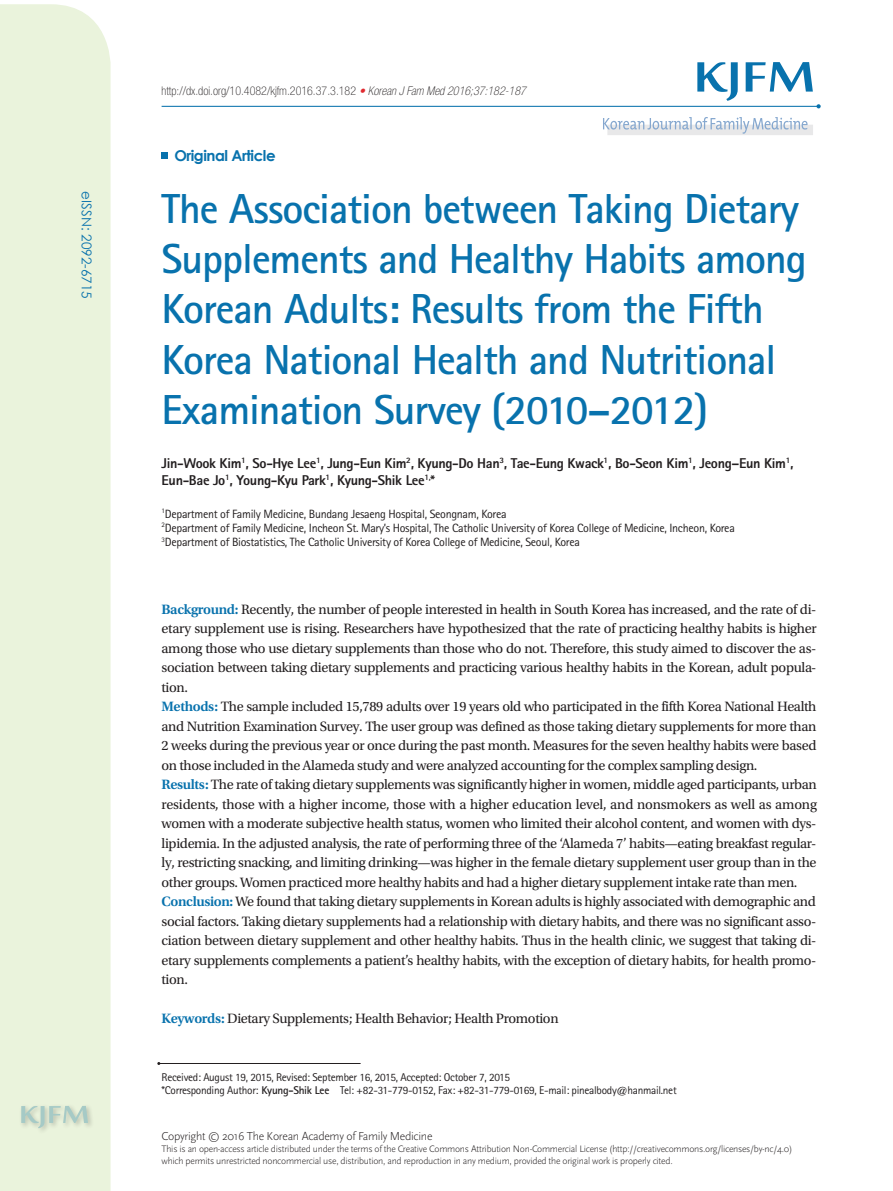
<style>
.page{position:relative;width:893px;height:1191px;background:#fff}
.page>*{position:absolute;margin:0;border:0;box-sizing:border-box;transform-origin:0 0}
.제목{font:700 42px/50.4px "Rotis Sans Serif Std";letter-spacing:-.025em;color:#0872ad}
.t1{font:700 15px "Century Gothic";letter-spacing:-.03em;color:#0872ad}
.영문초록{font:14.25px/19.5px "Utopia Std";letter-spacing:-.025em;color:#231f20;text-align:justify}
.저자{font:800 14.25px/17.1px "Rotis Sans Serif Std";letter-spacing:-.025em;color:#231f20}
.t2{font:13.5px "Century Gothic";color:#0872ad}
.소속{font:12px/14.4px "Rotis Sans Serif Std";letter-spacing:-.025em;color:#231f20}
.DOI_단락{font:100 condensed 12px "Helvetica Neue LT Std";color:#231f20}
.t3{font:300 12px "Scala Sans";letter-spacing:-.025em;color:#231f20}
.교신주소{font:11.25px "Rotis Sans Serif Std";letter-spacing:-.025em;color:#231f20}
.t4{font:300 9.75px/11.7px "Scala Sans";letter-spacing:-.025em;color:#231f20}
.s1{font-style:italic;color:#e02a30}
.s2{font-style:italic}
.s3{font-weight:600;color:#0872ad}
.s4{font-weight:700}
</style>
<div class="page">
<div style="left:0;top:4px;width:111px;height:1187px;background:#eaf3dc"></div>
<hr style="left:162px;top:106px;width:657px;height:1px;background:#0872ad">
<svg style="left:697px;top:62px;width:124px;height:46px"></svg>
<div style="left:607px;top:125px;width:206px;height:10px;background:#e8e8e9"></div>
<svg style="left:603px;top:117px;width:204px;height:17px"></svg>
<div style="left:19px;top:1103px;width:76px;height:31px;background:#231f20;opacity:.75"></div>
<svg style="left:21px;top:1106px;width:67px;height:22px"></svg>
<hr style="left:159px;top:1063px;width:202px;height:1px;background:#231f20">
<div style="left:162px;top:152px;width:6px;height:7px;background:#0872ad"></div>
<p class="t2" style="left:96px;top:191px;width:109px;rotate:90deg">eISSN: 2092-6715</p>
<p class="DOI_단락" style="left:162px;top:84px;width:366px">http://dx.doi.org/10.4082/kjfm.2016.37.3.182 <span class="s1">•</span> <span class="s2">Korean J Fam Med 2016;37:182-187</span></p>
<p class="t1" style="left:174px;top:144px;width:103px">Original Article</p>
<p class="제목" style="left:162px;top:182px;width:647px">The Association between Taking Dietary Supplements and Healthy Habits among Korean Adults: Results from the Fifth Korea National Health and Nutritional Examination Survey (2010–2012)</p>
<p class="저자" style="left:162px;top:455px;width:633px">Jin-Wook Kim<sup>1</sup>, So-Hye Lee<sup>1</sup>, Jung-Eun Kim<sup>2</sup>, Kyung-Do Han<sup>3</sup>, Tae-Eung Kwack<sup>1</sup>, Bo-Seon Kim<sup>1</sup>, Jeong–Eun Kim<sup>1</sup>,<br>Eun-Bae Jo<sup>1</sup>, Young-Kyu Park<sup>1</sup>, Kyung-Shik Lee<sup>1,</sup>*</p>
<p class="소속" style="left:162px;top:506px;width:575px"><sup>1</sup>Department of Family Medicine, Bundang Jesaeng Hospital, Seongnam, Korea<br><sup>2</sup>Department of Family Medicine, Incheon St. Mary’s Hospital, The Catholic University of Korea College of Medicine, Incheon, Korea<br><sup>3</sup>Department of Biostatistics, The Catholic University of Korea College of Medicine, Seoul, Korea</p>
<p class="영문초록" style="left:162px;top:599px;width:657px"><span class="s3">Background:</span> Recently, the number of people interested in health in South Korea has increased, and the rate of di&shy;etary supplement use is rising. Researchers have hypothesized that the rate of practicing healthy habits is higher among those who use dietary supplements than those who do not. Therefore, this study aimed to discover the as&shy;sociation between taking dietary supplements and practicing various healthy habits in the Korean, adult popula&shy;tion.</p>
<p class="영문초록" style="left:162px;top:697px;width:656px"><span class="s3">Methods:</span> The sample included 15,789 adults over 19 years old who participated in the fifth Korea National Health and Nutrition Examination Survey. The user group was defined as those taking dietary supplements for more than 2 weeks during the previous year or once during the past month. Measures for the seven healthy habits were based on those included in the Alameda study and were analyzed accounting for the complex sampling design.</p>
<p class="영문초록" style="left:162px;top:775px;width:657px"><span class="s3">Results:</span> The rate of taking dietary supplements was significantly higher in women, middle aged participants, urban residents, those with a higher income, those with a higher education level, and nonsmokers as well as among women with a moderate subjective health status, women who limited their alcohol content, and women with dys&shy;lipidemia. In the adjusted analysis, the rate of performing three of the ‘Alameda 7’ habits—eating breakfast regular&shy;ly, restricting snacking, and limiting drinking—was higher in the female dietary supplement user group than in the other groups. Women practiced more healthy habits and had a higher dietary supplement intake rate than men.</p>
<p class="영문초록" style="left:162px;top:892px;width:656px"><span class="s3">Conclusion:</span> We found that taking dietary supplements in Korean adults is highly associated with demographic and social factors. Taking dietary supplements had a relationship with dietary habits, and there was no significant asso&shy;ciation between dietary supplement and other healthy habits. Thus in the health clinic, we suggest that taking di&shy;etary supplements complements a patient’s healthy habits, with the exception of dietary habits, for health promo&shy;tion.</p>
<p class="영문초록" style="left:162px;top:1009px;width:399px"><span class="s3">Keywords:</span> Dietary Supplements; Health Behavior; Health Promotion</p>
<p class="교신주소" style="left:162px;top:1070px;width:350px">Received: August 19, 2015, Revised: September 16, 2015, Accepted: October 7, 2015</p>
<p class="교신주소" style="left:162px;top:1084px;width:517px">*Corresponding Author: <span class="s4">Kyung-Shik Lee</span> Tel: +82-31-779-0152, Fax: +82-31-779-0169, E-mail: pinealbody@hanmail.net</p>
<p class="t3" style="left:162px;top:1129px;width:272px">Copyright © 2016 The Korean Academy of Family Medicine</p>
<p class="t4" style="left:162px;top:1143px;width:632px">This is an open-access article distributed under the terms of the Creative Commons Attribution Non-Commercial License (http://creativecommons.org/licenses/by-nc/4.0) which permits unrestricted noncommercial use, distribution, and reproduction in any medium, provided the original work is properly cited.</p>
</div>
